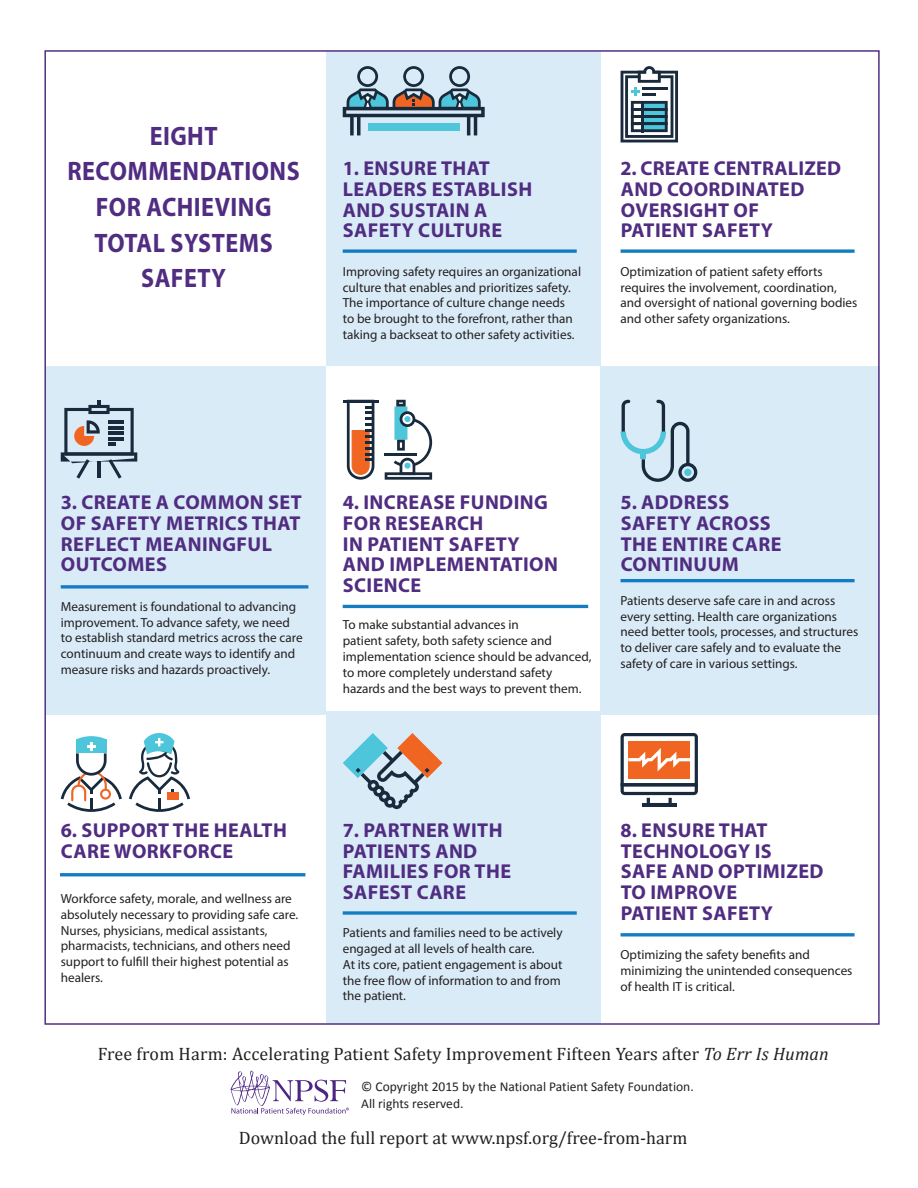
<style>
.page{position:relative;width:918px;height:1188px;background:#fff}
.page>*{position:absolute;margin:0;border:0;box-sizing:border-box;transform-origin:0 0}
.t1{font:700 26.7px/35.7px "Myriad Pro";letter-spacing:.02em;color:#502d81;text-align:center;scale:.9 1}
.t2{font:700 20.1px/20.5px "Myriad Pro";letter-spacing:.02em;color:#502d81}
.t3{font:18px "Cambria";color:#231f20}
.t4{font:13.5px/16.5px "Calibri";color:#231f20}
.t5{font:13.2px/15.9px "Myriad Pro";color:#231f20}
.s1{font-style:italic}
</style>
<div class="page">
<div style="left:600px;top:367px;width:280px;height:348px;background:#daebf8"></div>
<div style="left:326px;top:712px;width:274px;height:312px;background:#daebf8"></div>
<div style="left:326px;top:52px;width:274px;height:314px;background:#daebf8"></div>
<div style="left:47px;top:367px;width:279px;height:348px;background:#daebf8"></div>
<svg style="left:621px;top:249px;width:234px;height:4px"></svg>
<svg style="left:621px;top:66px;width:57px;height:76px"></svg>
<hr style="left:642px;top:88px;width:26px;height:2px;background:#182a3c">
<hr style="left:642px;top:93px;width:14px;height:3px;background:#182a3c">
<hr style="left:621px;top:933px;width:234px;height:3px;background:#147cc1">
<svg style="left:621px;top:733px;width:77px;height:73px"></svg>
<hr style="left:343px;top:400px;width:36px;height:3px;background:#182a3c">
<svg style="left:347px;top:403px;width:27px;height:77px"></svg>
<svg style="left:385px;top:400px;width:47px;height:80px"></svg>
<hr style="left:343px;top:605px;width:245px;height:3px;background:#147cc1">
<svg style="left:343px;top:911px;width:234px;height:4px"></svg>
<svg style="left:343px;top:733px;width:99px;height:76px"></svg>
<hr style="left:621px;top:579px;width:234px;height:3px;background:#147cc1">
<svg style="left:621px;top:400px;width:76px;height:82px"></svg>
<div style="left:684px;top:469px;width:8px;height:7px;background:#4dc5da;border-radius:50%"></div>
<svg style="left:343px;top:249px;width:234px;height:4px"></svg>
<svg style="left:343px;top:66px;width:142px;height:69px"></svg>
<svg style="left:61px;top:400px;width:76px;height:79px"></svg>
<svg style="left:61px;top:585px;width:247px;height:4px"></svg>
<svg style="left:61px;top:736px;width:61px;height:76px"></svg>
<svg style="left:129px;top:733px;width:61px;height:79px"></svg>
<hr style="left:60px;top:873px;width:245px;height:3px;background:#147cc1">
<svg style="left:231px;top:1071px;width:118px;height:44px"></svg>
<h1 class="t1" style="left:68px;top:117px;width:260px">EIGHT<br>RECOMMENDATIONS<br>FOR ACHIEVING<br>TOTAL SYSTEMS<br>SAFETY</h1>
<h2 class="t2" style="left:343px;top:158px;width:191px">1. ENSURE THAT<br>LEADERS ESTABLISH<br>AND SUSTAIN A<br>SAFETY CULTURE</h2>
<p class="t5" style="left:343px;top:263px;width:240px">Improving safety requires an organizational culture that enables and prioritizes safety.<br>The importance of culture change needs<br>to be brought to the forefront, rather than taking a backseat to other safety activities.</p>
<h2 class="t2" style="left:621px;top:158px;width:222px">2. CREATE CENTRALIZED<br>AND COORDINATED<br>OVERSIGHT OF<br>PATIENT SAFETY</h2>
<p class="t5" style="left:621px;top:263px;width:238px">Optimization of patient safety efforts requires the involvement, coordination, and oversight of national governing bodies and other safety organizations.</p>
<h2 class="t2" style="left:61px;top:492px;width:243px">3. CREATE A COMMON SET<br>OF SAFETY METRICS THAT<br>REFLECT MEANINGFUL<br>OUTCOMES</h2>
<p class="t5" style="left:61px;top:598px;width:243px">Measurement is foundational to advancing improvement. To advance safety, we need to establish standard metrics across the care continuum and create ways to identify and measure risks and hazards proactively.</p>
<h2 class="t2" style="left:343px;top:492px;width:217px">4. INCREASE FUNDING<br>FOR RESEARCH<br>IN PATIENT SAFETY<br>AND IMPLEMENTATION<br>SCIENCE</h2>
<p class="t5" style="left:343px;top:617px;width:250px">To make substantial advances in<br>patient safety, both safety science and implementation science should be advanced, to more completely understand safety hazards and the best ways to prevent them.</p>
<h2 class="t2" style="left:621px;top:492px;width:163px">5. ADDRESS<br>SAFETY ACROSS<br>THE ENTIRE CARE<br>CONTINUUM</h2>
<p class="t5" style="left:621px;top:592px;width:239px">Patients deserve safe care in and across every setting. Health care organizations need better tools, processes, and structures to deliver care safely and to evaluate the safety of care in various settings.</p>
<h2 class="t2" style="left:61px;top:819px;width:228px">6. SUPPORT THE HEALTH<br>CARE WORKFORCE</h2>
<p class="t5" style="left:61px;top:890px;width:239px">Workforce safety, morale, and wellness are absolutely necessary to providing safe care.<br>Nurses, physicians, medical assistants, pharmacists, technicians, and others need support to fulfill their highest potential as healers.</p>
<h2 class="t2" style="left:343px;top:819px;width:170px">7. PARTNER WITH<br>PATIENTS AND<br>FAMILIES FOR THE<br>SAFEST CARE</h2>
<p class="t5" style="left:343px;top:924px;width:221px">Patients and families need to be actively engaged at all levels of health care.<br>At its core, patient engagement is about the free flow of information to and from the patient.</p>
<h2 class="t2" style="left:621px;top:819px;width:205px">8. ENSURE THAT<br>TECHNOLOGY IS<br>SAFE AND OPTIMIZED<br>TO IMPROVE<br>PATIENT SAFETY</h2>
<p class="t5" style="left:621px;top:946px;width:233px">Optimizing the safety benefits and minimizing the unintended consequences of health IT is critical.</p>
<h3 class="t3" style="left:98px;top:1043px;width:733px">Free from Harm: Accelerating Patient Safety Improvement Fifteen Years after <span class="s1">To Err Is Human</span></h3>
<p class="t4" style="left:361px;top:1079px;width:334px">© Copyright 2015 by the National Patient Safety Foundation.<br>All rights reserved.</p>
<h3 class="t3" style="left:239px;top:1128px;width:450px">Download the full report at www.npsf.org/free-from-harm</h3>
</div>
